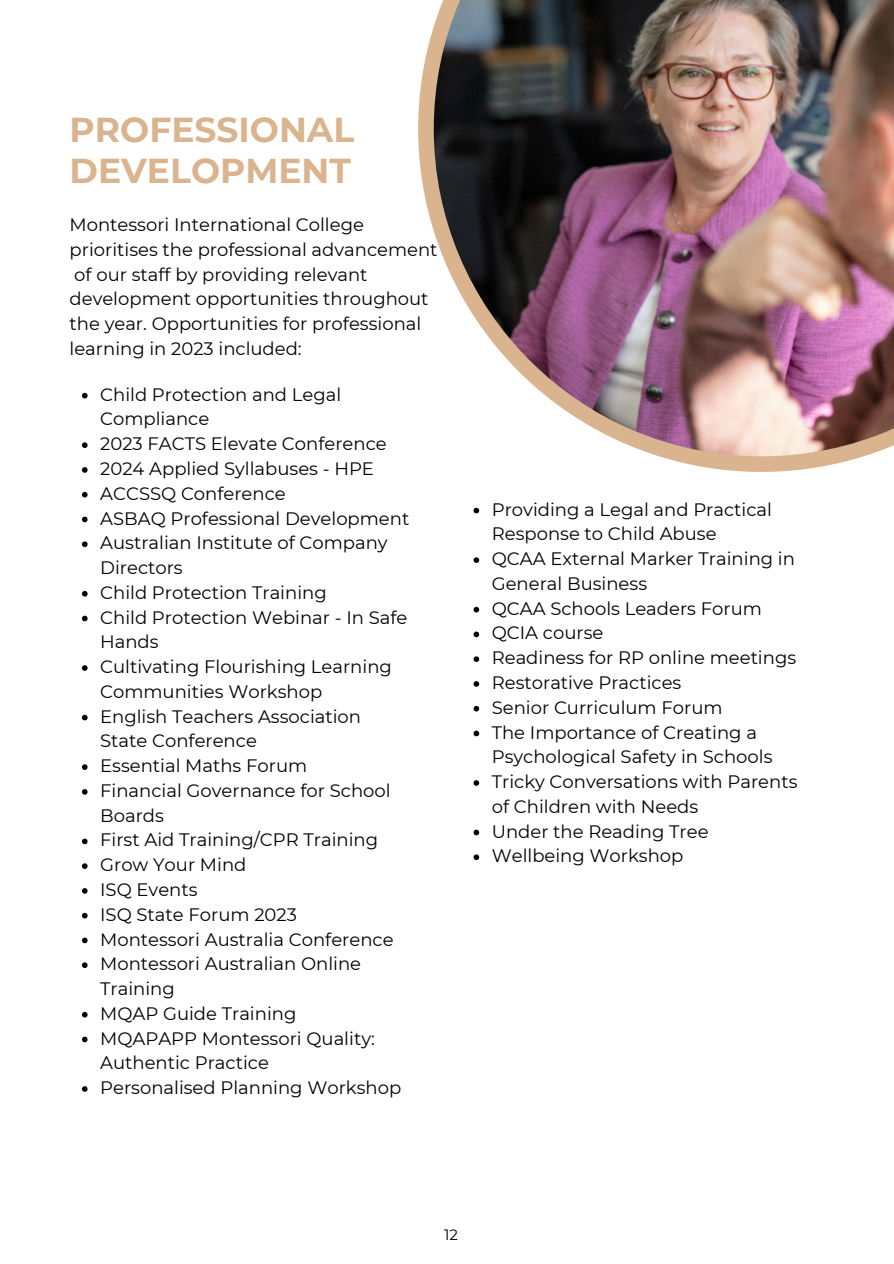
<style>
.page{position:relative;width:894px;height:1264px;background:#fff}
.page>*{position:absolute;margin:0;border:0;box-sizing:border-box;transform-origin:0 0}
.t1{font:700 34.5px/40.5px "Montserrat";color:#d9b48f}
.t2{font:18px/24.8px "Montserrat";color:#000}
.t3{font:15px "Montserrat";color:#000}
</style>
<div class="page">
<svg style="left:418px;top:29px;width:446px;height:443px"></svg>
<img style="left:433px;top:0;width:460px;height:456px">
<svg style="left:82px;top:393px;width:6px;height:5px"></svg>
<svg style="left:82px;top:442px;width:6px;height:6px"></svg>
<svg style="left:82px;top:467px;width:6px;height:6px"></svg>
<svg style="left:82px;top:492px;width:6px;height:5px"></svg>
<svg style="left:82px;top:516px;width:6px;height:6px"></svg>
<svg style="left:82px;top:541px;width:6px;height:6px"></svg>
<svg style="left:82px;top:591px;width:6px;height:5px"></svg>
<svg style="left:82px;top:615px;width:6px;height:6px"></svg>
<svg style="left:82px;top:665px;width:6px;height:6px"></svg>
<svg style="left:82px;top:714px;width:6px;height:6px"></svg>
<svg style="left:82px;top:764px;width:6px;height:6px"></svg>
<svg style="left:82px;top:789px;width:6px;height:5px"></svg>
<svg style="left:82px;top:838px;width:6px;height:6px"></svg>
<svg style="left:82px;top:863px;width:6px;height:6px"></svg>
<svg style="left:82px;top:888px;width:6px;height:5px"></svg>
<svg style="left:82px;top:912px;width:6px;height:6px"></svg>
<svg style="left:82px;top:937px;width:6px;height:6px"></svg>
<svg style="left:82px;top:962px;width:6px;height:6px"></svg>
<svg style="left:82px;top:1011px;width:6px;height:6px"></svg>
<svg style="left:82px;top:1036px;width:6px;height:6px"></svg>
<svg style="left:82px;top:1086px;width:6px;height:5px"></svg>
<svg style="left:473px;top:508px;width:6px;height:5px"></svg>
<svg style="left:473px;top:557px;width:6px;height:6px"></svg>
<svg style="left:473px;top:607px;width:6px;height:5px"></svg>
<svg style="left:473px;top:631px;width:6px;height:6px"></svg>
<svg style="left:473px;top:656px;width:6px;height:6px"></svg>
<svg style="left:473px;top:681px;width:6px;height:5px"></svg>
<svg style="left:473px;top:706px;width:6px;height:5px"></svg>
<svg style="left:473px;top:730px;width:6px;height:6px"></svg>
<svg style="left:473px;top:780px;width:6px;height:5px"></svg>
<svg style="left:473px;top:829px;width:6px;height:6px"></svg>
<svg style="left:473px;top:854px;width:6px;height:6px"></svg>
<p class="t1" style="left:70px;top:110px;width:286px">PROFESSIONAL<br>DEVELOPMENT</p>
<h1 class="t2" style="left:70px;top:212px;width:296px">Montessori International College</h1>
<p class="t2" style="left:70px;top:237px;width:369px">prioritises the professional advancement</p>
<p class="t2" style="left:70px;top:262px;width:360px">of our staff by providing relevant development opportunities throughout</p>
<p class="t2" style="left:70px;top:311px;width:353px">the year. Opportunities for professional learning in 2023 included:</p>
<p class="t2" style="left:100px;top:382px;width:242px">Child Protection and Legal<br>Compliance</p>
<p class="t2" style="left:100px;top:431px;width:288px">2023 FACTS Elevate Conference</p>
<p class="t2" style="left:100px;top:456px;width:275px">2024 Applied Syllabuses - HPE</p>
<p class="t2" style="left:100px;top:481px;width:187px">ACCSSQ Conference</p>
<p class="t2" style="left:100px;top:505px;width:310px">ASBAQ Professional Development</p>
<p class="t2" style="left:100px;top:530px;width:289px">Australian Institute of Company<br>Directors</p>
<p class="t2" style="left:100px;top:580px;width:228px">Child Protection Training</p>
<p class="t2" style="left:100px;top:604px;width:309px">Child Protection Webinar - In Safe<br>Hands</p>
<p class="t2" style="left:100px;top:654px;width:293px">Cultivating Flourishing Learning<br>Communities Workshop</p>
<p class="t2" style="left:100px;top:703px;width:262px">English Teachers Association<br>State Conference</p>
<p class="t2" style="left:100px;top:753px;width:208px">Essential Maths Forum</p>
<p class="t2" style="left:100px;top:778px;width:292px">Financial Governance for School<br>Boards</p>
<p class="t2" style="left:100px;top:827px;width:279px">First Aid Training/CPR Training</p>
<p class="t2" style="left:100px;top:852px;width:148px">Grow Your Mind</p>
<p class="t2" style="left:100px;top:877px;width:99px">ISQ Events</p>
<p class="t2" style="left:100px;top:901px;width:198px">ISQ State Forum 2023</p>
<p class="t2" style="left:100px;top:926px;width:295px">Montessori Australia Conference</p>
<p class="t2" style="left:100px;top:951px;width:262px">Montessori Australian Online<br>Training</p>
<p class="t2" style="left:100px;top:1000px;width:198px">MQAP Guide Training</p>
<p class="t2" style="left:100px;top:1025px;width:276px">MQAPAPP Montessori Quality:<br>Authentic Practice</p>
<p class="t2" style="left:100px;top:1075px;width:302px">Personalised Planning Workshop</p>
<p class="t2" style="left:491px;top:497px;width:282px">Providing a Legal and Practical<br>Response to Child Abuse</p>
<p class="t2" style="left:491px;top:546px;width:304px">QCAA External Marker Training in<br>General Business</p>
<p class="t2" style="left:491px;top:596px;width:271px">QCAA Schools Leaders Forum</p>
<p class="t2" style="left:491px;top:620px;width:113px">QCIA course</p>
<p class="t2" style="left:491px;top:645px;width:306px">Readiness for RP online meetings</p>
<p class="t2" style="left:491px;top:670px;width:191px">Restorative Practices</p>
<p class="t2" style="left:491px;top:695px;width:232px">Senior Curriculum Forum</p>
<p class="t2" style="left:491px;top:719px;width:282px">The Importance of Creating a<br>Psychological Safety in Schools</p>
<p class="t2" style="left:491px;top:769px;width:307px">Tricky Conversations with Parents of Children with Needs</p>
<p class="t2" style="left:491px;top:818px;width:218px">Under the Reading Tree</p>
<p class="t2" style="left:491px;top:843px;width:193px">Wellbeing Workshop</p>
<p class="t3" style="left:444px;top:1225px;width:15px">12</p>
</div>
